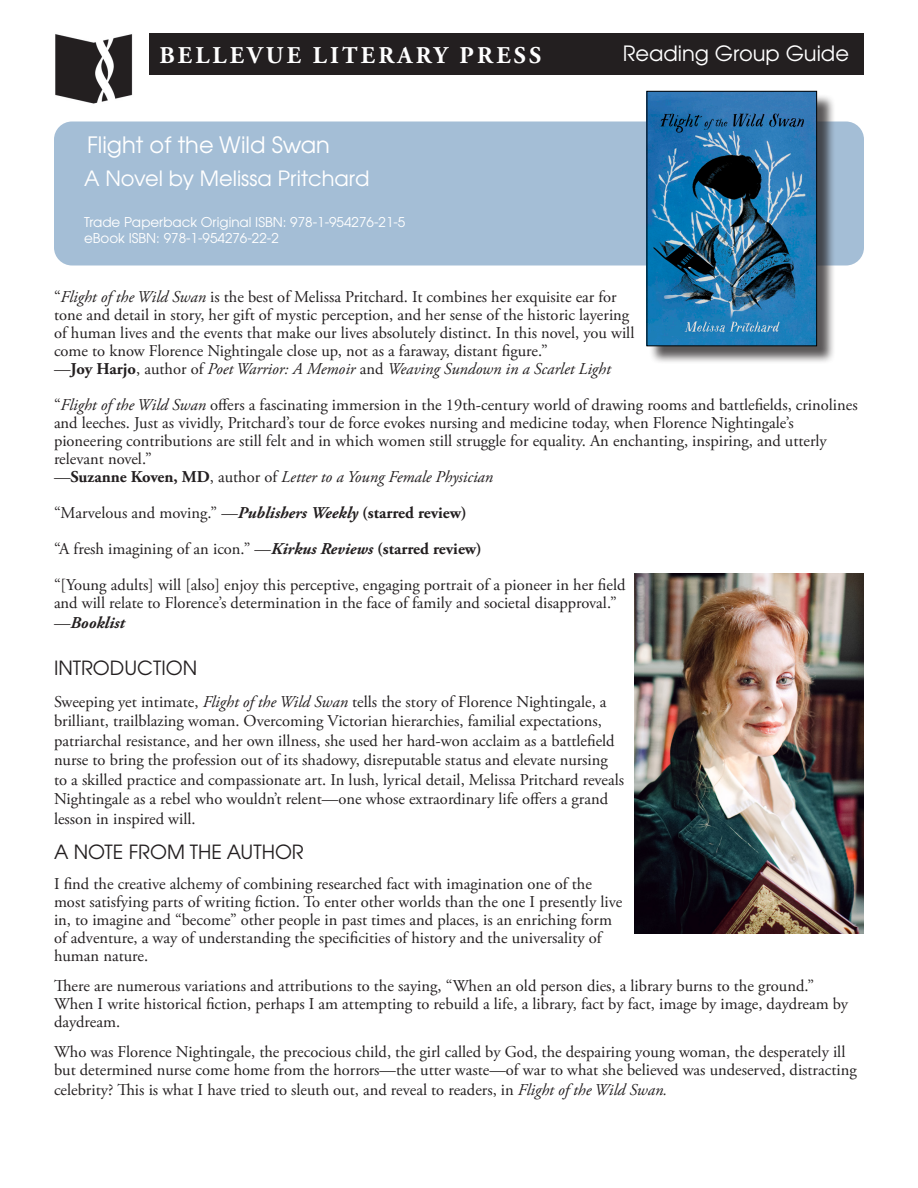
<style>
.page{position:relative;width:918px;height:1188px;background:#fff}
.page>*{position:absolute;margin:0;border:0;box-sizing:border-box;transform-origin:0 0}
.t1{font:700 24px "Adobe Garamond Pro";letter-spacing:.135em;color:#fff}
.t2{font:22.5px "Avant Garde";color:#fff}
.t3{font:21px "Avant Garde";color:#fff}
.t4{font:19.5px "Avant Garde";color:#231f20}
.t5{font:16.5px/18px "Adobe Garamond Pro";color:#231f20}
.t6{font:13.5px/16.5px "Avant Garde";color:#fff}
.s1{font-style:italic}
.s2{font-weight:700}
.s3{font-weight:700;font-style:italic}
</style>
<div class="page">
<div style="left:54px;top:122px;width:810px;height:144px;background:#a4bed6;border-radius:18px"></div>
<div style="left:649px;top:93px;width:186px;height:271px;background:#231f20;opacity:.75"></div>
<img style="left:649px;top:93px;width:166px;height:251px">
<div style="left:647px;top:91px;width:170px;height:255px;border:1px solid #000"></div>
<img style="left:55px;top:33px;width:95px;height:71px">
<div style="left:150px;top:33px;width:714px;height:42px;background:#231f20"></div>
<img style="left:634px;top:574px;width:230px;height:360px">
<p class="t1" style="left:159px;top:41px;width:383px">BELLEVUE LITERARY PRESS</p>
<p class="t3" style="left:623px;top:40px;width:228px">Reading Group Guide</p>
<p class="t2" style="left:87px;top:131px;width:245px">Flight of the Wild Swan</p>
<p class="t3" style="left:84px;top:165px;width:287px">A Novel by Melissa Pritchard</p>
<p class="t6" style="left:84px;top:213px;width:323px">Trade Paperback Original ISBN: 978-1-954276-21-5 eBook ISBN: 978-1-954276-22-2</p>
<p class="t5" style="left:54px;top:289px;width:582px">“<span class="s1">Flight of the Wild Swan</span> is the best of Melissa Pritchard. It combines her exquisite ear for tone and detail in story, her gift of mystic perception, and her sense of the historic layering of human lives and the events that make our lives absolutely distinct. In this novel, you will come to know Florence Nightingale close up, not as a faraway, distant figure.”<br>—<span class="s2">Joy Harjo</span>, author of <span class="s1">Poet Warrior: A Memoir</span> and <span class="s1">Weaving Sundown in a Scarlet Light</span></p>
<p class="t5" style="left:54px;top:397px;width:805px">“<span class="s1">Flight of the Wild Swan</span> offers a fascinating immersion in the 19th-century world of drawing rooms and battlefields, crinolines and leeches. Just as vividly, Pritchard’s tour de force evokes nursing and medicine today, when Florence Nightingale’s pioneering contributions are still felt and in which women still struggle for equality. An enchanting, inspiring, and utterly relevant novel.”<br>—<span class="s2">Suzanne Koven, MD</span>, author of <span class="s1">Letter to a Young Female Physician</span></p>
<p class="t5" style="left:54px;top:496px;width:573px;line-height:36px">“Marvelous and moving.” —<span class="s3">Publishers Weekly</span> <span class="s2">(starred review)<br></span>“A fresh imagining of an icon.” —<span class="s3">Kirkus Reviews</span> <span class="s2">(starred review)<br></span>“[Young adults] will [also] enjoy this perceptive, engaging portrait of a pioneer in her field</p>
<p class="t5" style="left:54px;top:594px;width:564px;line-height:19.5px">and will relate to Florence’s determination in the face of family and societal disapproval.” —<span class="s3">Booklist</span></p>
<p class="t4" style="left:54px;top:656px;width:145px">INTRODUCTION</p>
<p class="t5" style="left:54px;top:692px;width:572px;line-height:19.5px">Sweeping yet intimate, <span class="s1">Flight of the Wild Swan</span> tells the story of Florence Nightingale, a brilliant, trailblazing woman. Overcoming Victorian hierarchies, familial expectations, patriarchal resistance, and her own illness, she used her hard-won acclaim as a battlefield nurse to bring the profession out of its shadowy, disreputable status and elevate nursing to a skilled practice and compassionate art. In lush, lyrical detail, Melissa Pritchard reveals Nightingale as a rebel who wouldn’t relent—one whose extraordinary life offers a grand lesson in inspired will.</p>
<p class="t4" style="left:54px;top:840px;width:251px">A NOTE FROM THE AUTHOR</p>
<p class="t5" style="left:54px;top:875px;width:570px">I find the creative alchemy of combining researched fact with imagination one of the most satisfying parts of writing fiction. To enter other worlds than the one I presently live in, to imagine and “become” other people in past times and places, is an enriching form of adventure, a way of understanding the specificities of history and the universality of human nature.</p>
<p class="t5" style="left:54px;top:977px;width:796px">There are numerous variations and attributions to the saying, “When an old person dies, a library burns to the ground.”<br>When I write historical fiction, perhaps I am attempting to rebuild a life, a library, fact by fact, image by image, daydream by daydream.</p>
<p class="t5" style="left:54px;top:1043px;width:804px">Who was Florence Nightingale, the precocious child, the girl called by God, the despairing young woman, the desperately ill but determined nurse come home from the horrors—the utter waste—of war to what she believed was undeserved, distracting</p>
<p class="t5" style="left:54px;top:1081px;width:615px">celebrity? This is what I have tried to sleuth out, and reveal to readers, in <span class="s1">Flight of the Wild Swan.</span></p>
</div>
